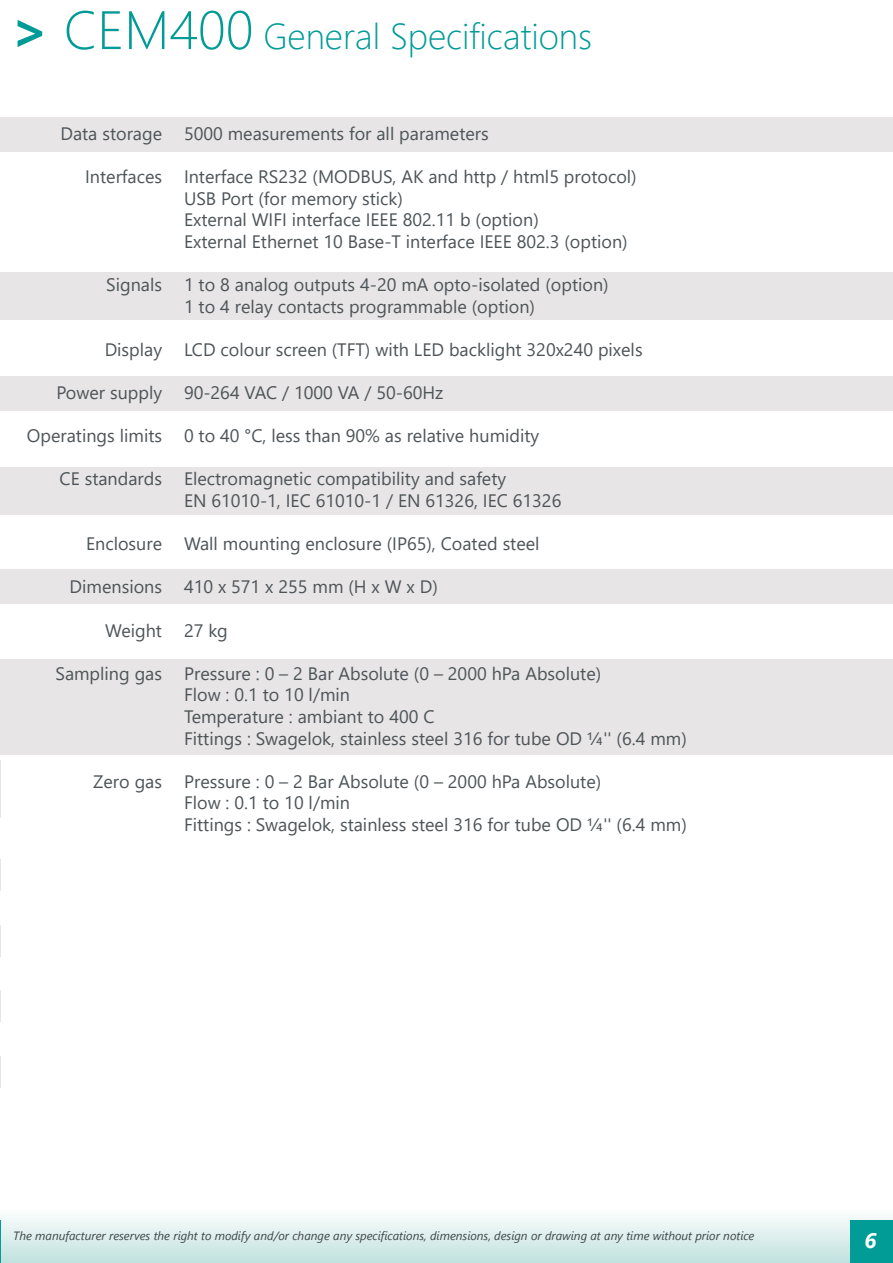
<style>
.page{position:relative;width:893px;height:1263px;background:#fff}
.page>*{position:absolute;margin:0;border:0;box-sizing:border-box;transform-origin:0 0}
.t1{font:300 36px "Segoe UI";color:#009b97}
.t2{font:italic 700 21px "Segoe UI";color:#fff}
.t3{font:18px/21.6px "Segoe UI";color:#4d5458}
.t4{font:italic 12px "Segoe UI";color:#3f4548}
.s1{font-weight:700;font-size:54px}
.s2{font-size:54px}
</style>
<div class="page">
<div style="left:0;top:1201px;width:893px;height:62px;background:linear-gradient(to bottom,#fff,#c2e2df)"></div>
<div style="left:0;top:117px;width:893px;height:35px;background:#e7e5e6"></div>
<div style="left:0;top:376px;width:893px;height:35px;background:#e7e5e6"></div>
<div style="left:0;top:569px;width:893px;height:35px;background:#e7e5e6"></div>
<div style="left:0;top:272px;width:893px;height:48px;background:#e7e5e6"></div>
<div style="left:0;top:659px;width:893px;height:96px;background:#e7e5e6"></div>
<div style="left:0;top:468px;width:893px;height:47px;background:#e7e5e6"></div>
<div style="left:850px;top:1220px;width:43px;height:43px;background:#009c95"></div>
<h1 class="t1" style="left:11px;top:7px;width:583px"><span class="s1">&gt;</span> <span class="s2">CEM400</span> General Specifications</h1>
<p class="t3" style="left:60px;top:122px;width:103px">Data storage</p>
<p class="t3" style="left:85px;top:165px;width:78px">Interfaces</p>
<p class="t3" style="left:106px;top:273px;width:57px">Signals</p>
<p class="t3" style="left:105px;top:338px;width:59px">Display</p>
<p class="t3" style="left:56px;top:381px;width:107px">Power supply</p>
<p class="t3" style="left:27px;top:425px;width:137px">Operatings limits</p>
<p class="t3" style="left:60px;top:468px;width:104px">CE standards</p>
<p class="t3" style="left:86px;top:533px;width:78px">Enclosure</p>
<p class="t3" style="left:70px;top:576px;width:94px">Dimensions</p>
<p class="t3" style="left:105px;top:619px;width:58px">Weight</p>
<p class="t3" style="left:55px;top:662px;width:108px">Sampling gas</p>
<p class="t3" style="left:93px;top:770px;width:70px">Zero gas</p>
<p class="t3" style="left:184px;top:122px;width:306px">5000 measurements for all parameters</p>
<p class="t3" style="left:184px;top:165px;width:454px">Interface RS232 (MODBUS, AK and http / html5 protocol)<br>USB Port (for memory stick)<br>External WIFI interface IEEE 802.11 b (option)<br>External Ethernet 10 Base-T interface IEEE 802.3 (option)</p>
<p class="t3" style="left:184px;top:273px;width:426px">1 to 8 analog outputs 4-20 mA opto-isolated (option)<br>1 to 4 relay contacts programmable (option)</p>
<p class="t3" style="left:184px;top:338px;width:460px">LCD colour screen (TFT) with LED backlight 320x240 pixels</p>
<p class="t3" style="left:184px;top:381px;width:261px">90-264 VAC / 1000 VA / 50-60Hz</p>
<p class="t3" style="left:184px;top:425px;width:357px">0 to 40 °C, less than 90% as relative humidity</p>
<p class="t3" style="left:184px;top:468px;width:379px">Electromagnetic compatibility and safety<br>EN 61010-1, IEC 61010-1 / EN 61326, IEC 61326</p>
<p class="t3" style="left:184px;top:533px;width:357px">Wall mounting enclosure (IP65), Coated steel</p>
<p class="t3" style="left:184px;top:576px;width:255px">410 x 571 x 255 mm (H x W x D)</p>
<p class="t3" style="left:184px;top:619px;width:45px">27 kg</p>
<p class="t3" style="left:184px;top:662px;width:504px">Pressure : 0 – 2 Bar Absolute (0 – 2000 hPa Absolute)<br>Flow : 0.1 to 10 l/min<br>Temperature : ambiant to 400 C<br>Fittings : Swagelok, stainless steel 316 for tube OD ¼'' (6.4 mm)</p>
<p class="t3" style="left:184px;top:770px;width:504px">Pressure : 0 – 2 Bar Absolute (0 – 2000 hPa Absolute)<br>Flow : 0.1 to 10 l/min<br>Fittings : Swagelok, stainless steel 316 for tube OD ¼'' (6.4 mm)</p>
<p class="t4" style="left:13px;top:1226px;width:743px">The manufacturer reserves the right to modify and/or change any specifications, dimensions, design or drawing at any time without prior notice</p>
<p class="t2" style="left:864px;top:1224px;width:14px">6</p>
</div>
